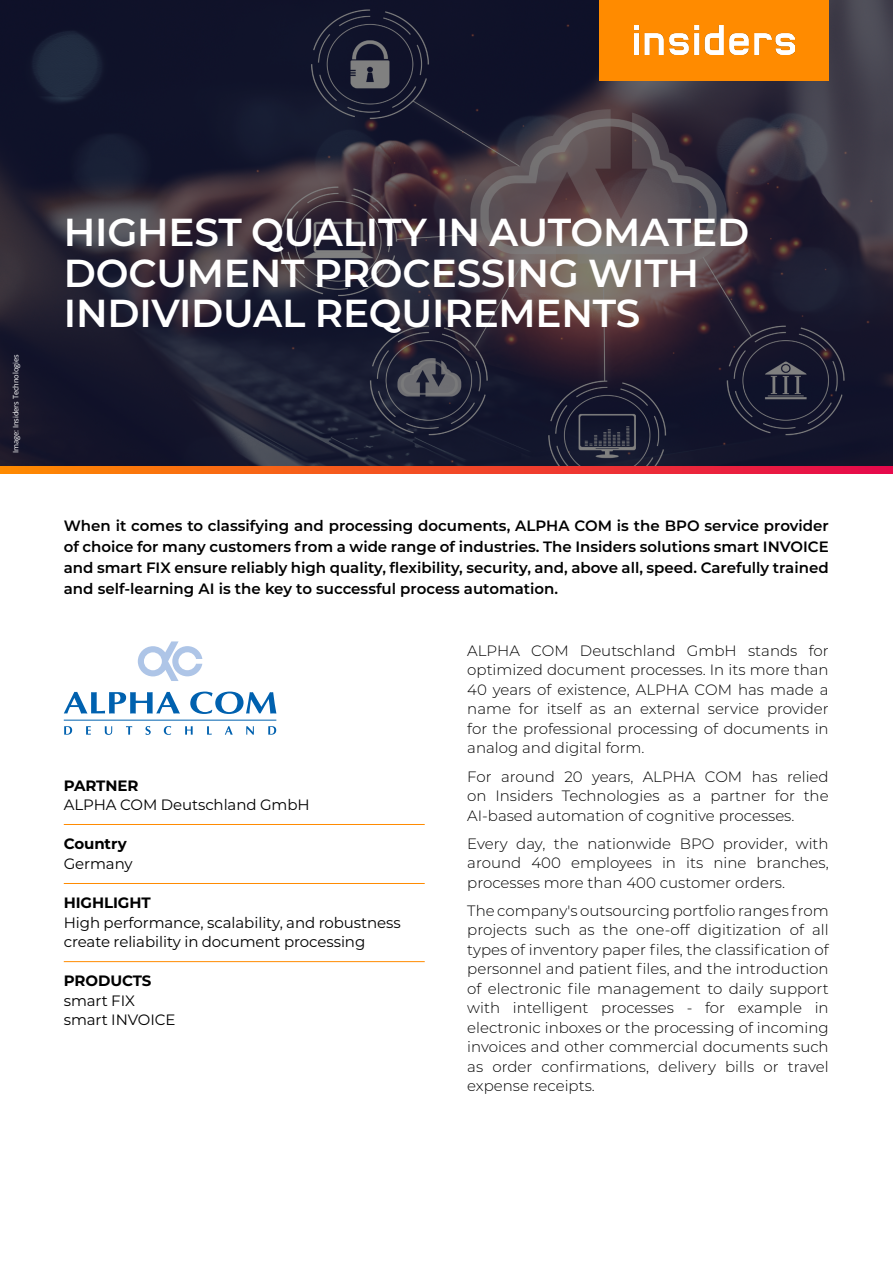
<style>
.page{position:relative;width:893px;height:1263px;background:#fff}
.page>*{position:absolute;margin:0;border:0;box-sizing:border-box;transform-origin:0 0}
.t1{font:600 39px/40.5px "Montserrat";letter-spacing:-.005em;color:#fff}
.t2{font:300 15px/19.5px "Montserrat";color:#000;text-align:justify}
.t3{font:600 15px/21px "Montserrat";color:#000;text-align:justify}
.t4{font:15px/19.5px "Montserrat";letter-spacing:-.005em;color:#000}
.t5{font:700 15px "Montserrat";letter-spacing:-.005em;color:#000}
.t6{font:7.5px "Open Sans";letter-spacing:-.005em;color:#fff}
</style>
<div class="page">
<hr style="left:64px;top:961px;width:361px;height:1px;background:#ff8b00">
<hr style="left:64px;top:883px;width:361px;height:1px;background:#ff8b00">
<hr style="left:64px;top:824px;width:361px;height:1px;background:#ff8b00">
<svg style="left:64px;top:692px;width:116px;height:21px"></svg>
<svg style="left:190px;top:691px;width:86px;height:23px"></svg>
<hr style="left:64px;top:720px;width:212px;height:1px;background:#0061af">
<svg style="left:64px;top:726px;width:8px;height:9px"></svg>
<svg style="left:86px;top:726px;width:5px;height:9px"></svg>
<svg style="left:105px;top:726px;width:7px;height:9px"></svg>
<svg style="left:126px;top:726px;width:6px;height:9px"></svg>
<svg style="left:145px;top:726px;width:6px;height:9px"></svg>
<svg style="left:164px;top:726px;width:7px;height:9px"></svg>
<svg style="left:185px;top:726px;width:8px;height:9px"></svg>
<svg style="left:207px;top:726px;width:5px;height:9px"></svg>
<svg style="left:225px;top:726px;width:8px;height:9px"></svg>
<svg style="left:246px;top:726px;width:8px;height:9px"></svg>
<svg style="left:268px;top:726px;width:8px;height:9px"></svg>
<svg style="left:138px;top:641px;width:64px;height:40px"></svg>
<svg style="left:0;top:0;width:893px;height:466px;background:#2a2737"></svg>
<svg style="left:0;top:466px;width:893px;height:8px;background:#f24926"></svg>
<div style="left:599px;top:0;width:230px;height:81px;background:#ff8b00"></div>
<img style="left:634px;top:25px;width:161px;height:30px">
<p class="t6" style="left:11px;top:453px;width:101px;rotate:-90deg">Image: Insiders Technologies</p>
<h1 class="t1" style="left:64px;top:210px;width:687px">HIGHEST QUALITY IN AUTOMATED<br>DOCUMENT PROCESSING WITH<br>INDIVIDUAL REQUIREMENTS</h1>
<p class="t3" style="left:64px;top:514px;width:766px">When it comes to classifying and processing documents, ALPHA COM is the BPO service provider of choice for many customers from a wide range of industries. The Insiders solutions smart INVOICE and smart FIX ensure reliably high quality, flexibility, security, and, above all, speed. Carefully trained and self-learning AI is the key to successful process automation.</p>
<p class="t5" style="left:64px;top:775px;width:76px">PARTNER</p>
<p class="t4" style="left:64px;top:795px;width:247px">ALPHA COM Deutschland GmbH</p>
<p class="t5" style="left:64px;top:833px;width:64px">Country</p>
<p class="t4" style="left:64px;top:853px;width:70px">Germany</p>
<p class="t5" style="left:64px;top:892px;width:88px">HIGHLIGHT</p>
<p class="t4" style="left:64px;top:912px;width:339px">High performance, scalability, and robustness create reliability in document processing</p>
<p class="t5" style="left:64px;top:970px;width:89px">PRODUCTS</p>
<p class="t4" style="left:64px;top:990px;width:113px">smart FIX smart INVOICE</p>
<p class="t2" style="left:467px;top:640px;width:363px">ALPHA COM Deutschland GmbH stands for optimized document processes. In its more than 40 years of existence, ALPHA COM has made a name for itself as an external service provider for the professional processing of documents in analog and digital form.</p>
<p class="t2" style="left:467px;top:766px;width:363px">For around 20 years, ALPHA COM has relied on Insiders Technologies as a partner for the AI-based automation of cognitive processes.</p>
<p class="t2" style="left:467px;top:833px;width:363px">Every day, the nationwide BPO provider, with around 400 employees in its nine branches, processes more than 400 customer orders.</p>
<p class="t2" style="left:467px;top:900px;width:363px">The company's outsourcing portfolio ranges from projects such as the one-off digitization of all types of inventory paper files, the classification of personnel and patient files, and the introduction of electronic file management to daily support with intelligent processes - for example in electronic inboxes or the processing of incoming invoices and other commercial documents such as order confirmations, delivery bills or travel expense receipts.</p>
</div>
